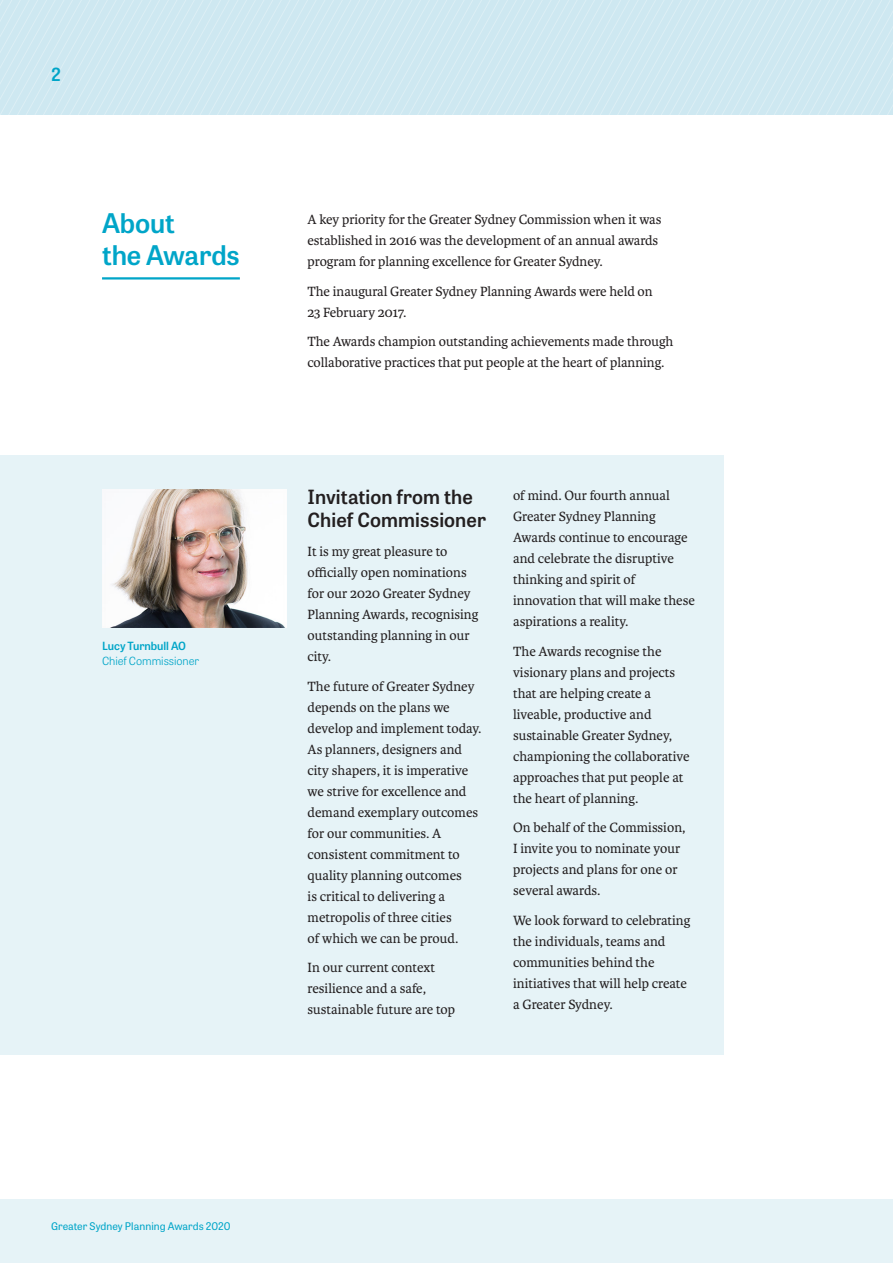
<style>
.page{position:relative;width:893px;height:1263px;background:#fff}
.page>*{position:absolute;margin:0;border:0;box-sizing:border-box;transform-origin:0 0}
.t1{font:600 27px/31.5px "Tablet Gothic";letter-spacing:-.005em;color:#00a5c8}
.t2{font:600 19.5px/22.5px "Tablet Gothic";letter-spacing:.005em;color:#231f20}
.t3{font:600 18px "Tablet Gothic";color:#00a5c8}
.t4{font:14.25px/21px "Karmina";color:#231f20}
.t5{font:300 11.25px "Tablet Gothic";letter-spacing:-.005em;color:#00a5c8}
.t6{font:600 11.25px "Tablet Gothic";letter-spacing:-.005em;color:#00a5c8}
.t7{font:10.5px "Tablet Gothic";color:#00a5c8}
</style>
<div class="page">
<div style="left:0;top:1199px;width:893px;height:64px;background:#e6f3f7"></div>
<svg style="left:0;top:0;width:893px;height:115px;background:#cfe8f1"></svg>
<hr style="left:102px;top:277px;width:138px;height:2px;background:#00a5c8">
<div style="left:0;top:455px;width:724px;height:599px;background:#e6f3f7"></div>
<img style="left:102px;top:489px;width:184px;height:139px">
<p class="t3" style="left:51px;top:62px;width:11px">2</p>
<h1 class="t1" style="left:102px;top:206px;width:139px">About<br>the Awards</h1>
<p class="t4" style="left:308px;top:209px;width:355px">A key priority for the Greater Sydney Commission when it was established in 2016 was the development of an annual awards program for planning excellence for Greater Sydney.</p>
<p class="t4" style="left:308px;top:281px;width:347px">The inaugural Greater Sydney Planning Awards were held on<br>23 February 2017.</p>
<p class="t4" style="left:308px;top:331px;width:367px">The Awards champion outstanding achievements made through collaborative practices that put people at the heart of planning.</p>
<p class="t6" style="left:102px;top:638px;width:85px">Lucy Turnbull AO</p>
<p class="t5" style="left:102px;top:653px;width:99px">Chief Commissioner</p>
<h2 class="t2" style="left:308px;top:485px;width:180px">Invitation from the<br>Chief Commissioner</h2>
<p class="t4" style="left:308px;top:541px;width:172px">It is my great pleasure to officially open nominations for our 2020 Greater Sydney<br>Planning Awards, recognising outstanding planning in our city.</p>
<p class="t4" style="left:308px;top:676px;width:175px">The future of Greater Sydney depends on the plans we develop and implement today.<br>As planners, designers and city shapers, it is imperative we strive for excellence and demand exemplary outcomes for our communities. A consistent commitment to quality planning outcomes<br>is critical to delivering a metropolis of three cities<br>of which we can be proud.</p>
<p class="t4" style="left:308px;top:957px;width:149px">In our current context resilience and a safe, sustainable future are top</p>
<p class="t4" style="left:513px;top:485px;width:183px">of mind. Our fourth annual<br>Greater Sydney Planning<br>Awards continue to encourage and celebrate the disruptive thinking and spirit of innovation that will make these aspirations a reality.</p>
<p class="t4" style="left:513px;top:641px;width:178px">The Awards recognise the visionary plans and projects that are helping create a liveable, productive and sustainable Greater Sydney, championing the collaborative approaches that put people at the heart of planning.</p>
<p class="t4" style="left:513px;top:817px;width:174px">On behalf of the Commission,<br>I invite you to nominate your projects and plans for one or several awards.</p>
<p class="t4" style="left:513px;top:910px;width:179px">We look forward to celebrating the individuals, teams and communities behind the initiatives that will help create a Greater Sydney.</p>
<p class="t7" style="left:51px;top:1219px;width:181px">Greater Sydney Planning Awards 2020</p>
</div>
